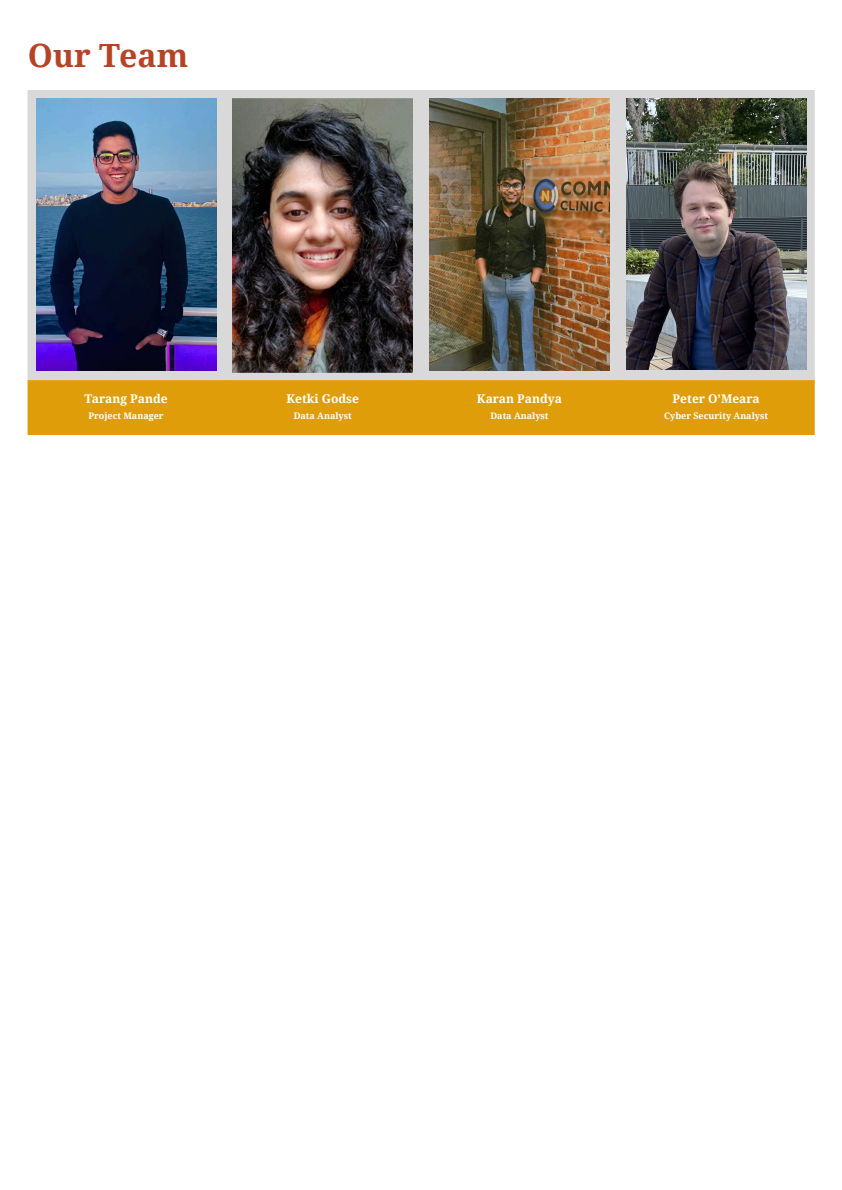
<style>
.page{position:relative;width:842px;height:1190px;background:#fff}
.page>*{position:absolute;margin:0;border:0;box-sizing:border-box;transform-origin:0 0}
.t1{font:700 32px "Noto Serif";color:#b54326}
.t2{font:700 12px "Noto Serif";color:#fff}
.t3{font:700 9px "Noto Serif";color:#fff}
</style>
<div class="page">
<div style="left:28px;top:90px;width:787px;height:290px;background:#d9d9d9"></div>
<div style="left:28px;top:380px;width:787px;height:55px;background:#df9e09"></div>
<img style="left:36px;top:98px;width:180px;height:272px">
<img style="left:233px;top:98px;width:180px;height:274px">
<img style="left:429px;top:98px;width:180px;height:272px">
<img style="left:626px;top:98px;width:180px;height:272px">
<h1 class="t1" style="left:28px;top:33px;width:162px">Our Team</h1>
<h1 class="t2" style="left:84px;top:390px;width:85px">Tarang Pande</h1>
<h1 class="t3" style="left:89px;top:410px;width:77px">Project Manager</h1>
<h1 class="t2" style="left:287px;top:390px;width:74px">Ketki Godse</h1>
<h1 class="t3" style="left:294px;top:410px;width:60px">Data Analyst</h1>
<h1 class="t2" style="left:477px;top:390px;width:87px">Karan Pandya</h1>
<h1 class="t3" style="left:490px;top:410px;width:60px">Data Analyst</h1>
<h1 class="t2" style="left:673px;top:390px;width:89px">Peter O’Meara</h1>
<h1 class="t3" style="left:664px;top:410px;width:105px">Cyber Security Analyst</h1>
</div>
